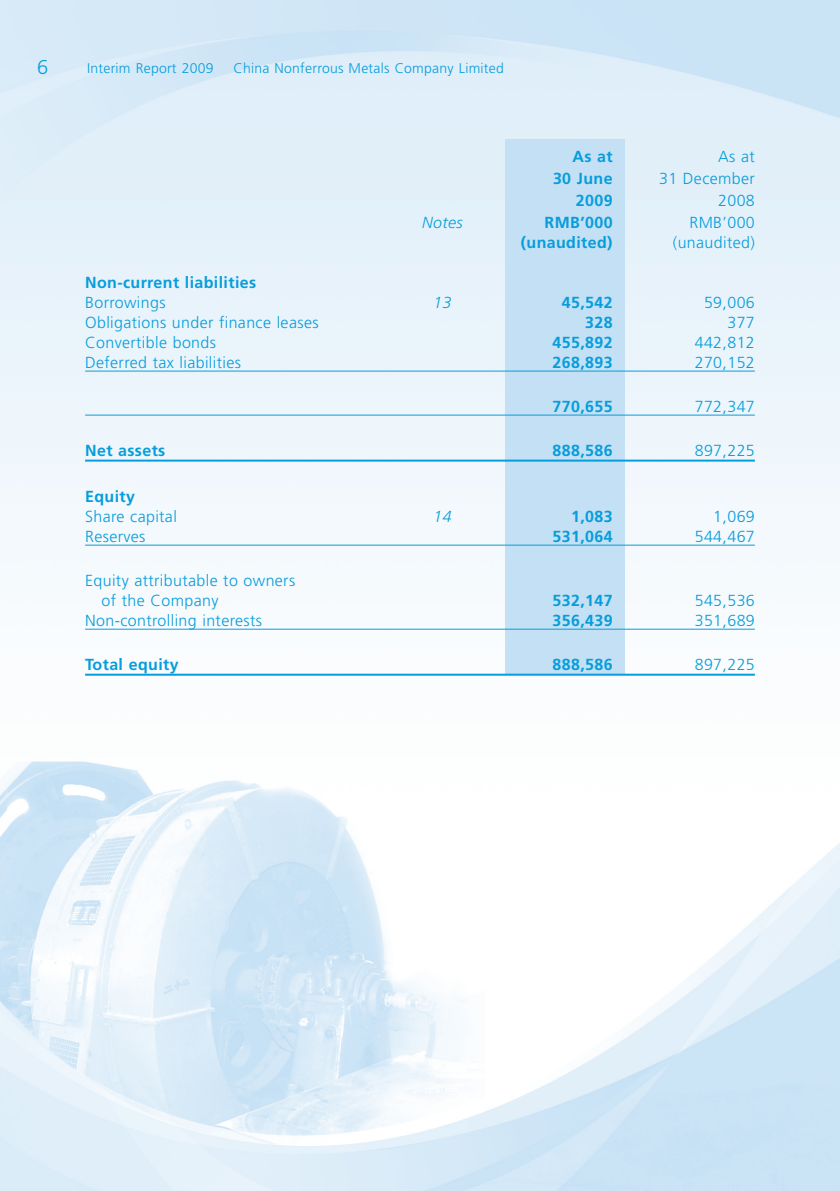
<style>
.page{position:relative;width:840px;height:1191px;background:#fff}
.page>*{position:absolute;margin:0;border:0;box-sizing:border-box;transform-origin:0 0}
.t1{font:300 16px/20px "Frutiger LT Std";letter-spacing:.025em;color:#069ddc}
.t2{font:700 16px "Frutiger LT Std";letter-spacing:.025em;color:#069ddc}
.t3{font:italic 300 16px "Frutiger LT Std";letter-spacing:.025em;color:#069ddc}
.t4{font:300 14px "Frutiger LT Std";letter-spacing:.015em;color:#069ddc}
</style>
<div class="page">
<img style="left:0;top:0;width:840px;height:1191px">
<div style="left:504px;top:139px;width:120px;height:535px;background:#c4e0f4"></div>
<hr style="left:85px;top:370px;width:669px;height:1px;background:#069ddc">
<hr style="left:85px;top:414px;width:669px;height:1px;background:#069ddc">
<hr style="left:85px;top:459px;width:669px;height:2px;background:#069ddc">
<hr style="left:85px;top:544px;width:669px;height:1px;background:#069ddc">
<hr style="left:85px;top:628px;width:669px;height:1px;background:#069ddc">
<hr style="left:85px;top:673px;width:669px;height:2px;background:#069ddc">
<p class="t4" style="left:87px;top:60px;width:128px">Interim Report 2009</p>
<p class="t4" style="left:233px;top:60px;width:272px">China Nonferrous Metals Company Limited</p>
<p class="t2" style="left:572px;top:146px;width:42px">As at</p>
<p class="t1" style="left:717px;top:146px;width:38px">As at</p>
<p class="t2" style="left:552px;top:168px;width:61px">30 June</p>
<p class="t1" style="left:658px;top:168px;width:97px">31 December</p>
<p class="t2" style="left:575px;top:190px;width:38px">2009</p>
<p class="t1" style="left:717px;top:190px;width:38px">2008</p>
<p class="t3" style="left:422px;top:213px;width:42px">Notes</p>
<p class="t2" style="left:544px;top:212px;width:69px">RMB’000</p>
<p class="t1" style="left:689px;top:212px;width:67px">RMB’000</p>
<p class="t2" style="left:520px;top:232px;width:93px">(unaudited)</p>
<p class="t1" style="left:672px;top:232px;width:83px">(unaudited)</p>
<p class="t2" style="left:85px;top:272px;width:172px">Non-current liabilities</p>
<p class="t1" style="left:85px;top:292px;width:82px">Borrowings</p>
<p class="t3" style="left:433px;top:293px;width:20px">13</p>
<p class="t2" style="left:561px;top:292px;width:52px">45,542</p>
<p class="t1" style="left:703px;top:292px;width:52px">59,006</p>
<p class="t1" style="left:85px;top:312px;width:235px">Obligations under finance leases</p>
<p class="t2" style="left:585px;top:312px;width:29px">328</p>
<p class="t1" style="left:727px;top:312px;width:29px">377</p>
<p class="t1" style="left:85px;top:332px;width:132px">Convertible bonds</p>
<p class="t2" style="left:552px;top:332px;width:62px">455,892</p>
<p class="t1" style="left:694px;top:332px;width:62px">442,81 2</p>
<p class="t1" style="left:85px;top:352px;width:157px">Deferred tax liabilities</p>
<p class="t2" style="left:552px;top:352px;width:62px">268,893</p>
<p class="t1" style="left:694px;top:352px;width:62px">270,1 52</p>
<p class="t2" style="left:552px;top:396px;width:62px">770,655</p>
<p class="t1" style="left:694px;top:396px;width:62px">772,347</p>
<p class="t2" style="left:85px;top:440px;width:82px">Net assets</p>
<p class="t2" style="left:552px;top:440px;width:62px">888,586</p>
<p class="t1" style="left:694px;top:440px;width:62px">897,225</p>
<p class="t2" style="left:85px;top:486px;width:51px">Equity</p>
<p class="t1" style="left:85px;top:506px;width:93px">Share capital</p>
<p class="t3" style="left:433px;top:507px;width:20px">14</p>
<p class="t2" style="left:570px;top:506px;width:43px">1,083</p>
<p class="t1" style="left:713px;top:506px;width:43px">1 ,069</p>
<p class="t1" style="left:85px;top:526px;width:62px">Reserves</p>
<p class="t2" style="left:552px;top:526px;width:62px">531,064</p>
<p class="t1" style="left:694px;top:526px;width:62px">544,467</p>
<p class="t1" style="left:101px;top:570px;width:195px;text-indent:-16px">Equity attributable to owners of the Company</p>
<p class="t2" style="left:552px;top:590px;width:62px">532,147</p>
<p class="t1" style="left:694px;top:590px;width:62px">545,536</p>
<p class="t1" style="left:85px;top:610px;width:178px">Non-controlling interests</p>
<p class="t2" style="left:552px;top:610px;width:62px">356,439</p>
<p class="t1" style="left:694px;top:610px;width:62px">351 ,689</p>
<p class="t2" style="left:85px;top:654px;width:95px">Total equity</p>
<p class="t2" style="left:552px;top:654px;width:62px">888,586</p>
<p class="t1" style="left:694px;top:654px;width:62px">897,225</p>
</div>
